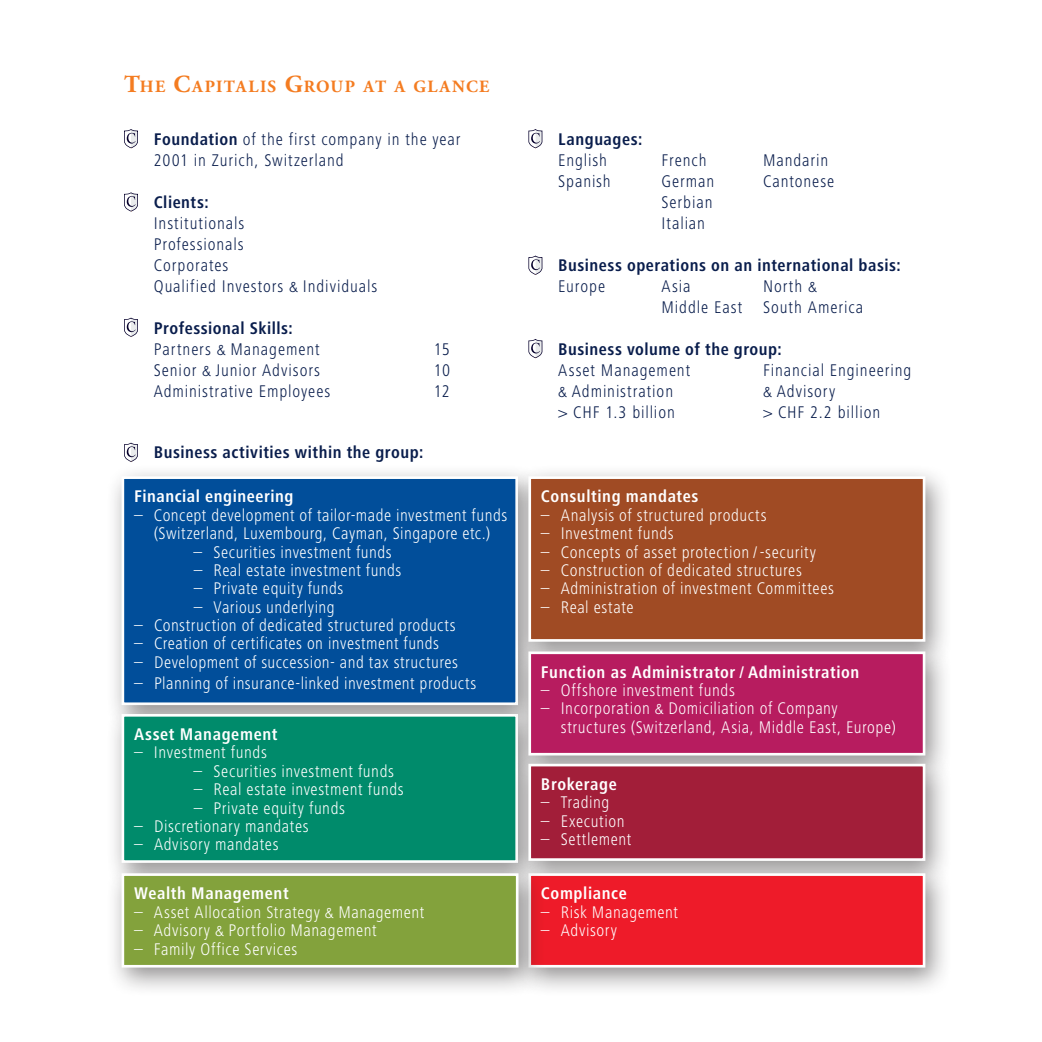
<style>
.page{position:relative;width:1042px;height:1042px;background:#fff}
.page>*{position:absolute;margin:0;border:0;box-sizing:border-box;transform-origin:0 0}
.t1{font:300 condensed 17.5px/18.4px "Frutiger Next LT";letter-spacing:.03em;color:#fff;text-align:center}
.t2{font:300 condensed 17.5px/21px "Frutiger Next LT";letter-spacing:.05em;color:#091d4c}
.t3{font:700 condensed 17.5px/21px "Frutiger Next LT";letter-spacing:.03em;color:#091d4c}
.t4{font:700 condensed 17.5px "Frutiger Next LT";letter-spacing:.035em;color:#fff}
.t5{font:700 17.15px "Adobe Garamond Pro";letter-spacing:.08em;color:#f47c21}
.s1{font-size:24.5px}
.s2{font-weight:700}
.s3{font-family:"Akzidenz Grotesk";font-stretch:normal;font-size:14px}
.s4{font-weight:300}
.s5{font-family:"Akzidenz Grotesk";font-weight:300;font-stretch:normal;font-size:14px}
</style>
<div class="page">
<svg style="left:124px;top:129px;width:14px;height:20px"></svg>
<svg style="left:528px;top:129px;width:14px;height:20px"></svg>
<svg style="left:124px;top:192px;width:14px;height:20px"></svg>
<svg style="left:528px;top:255px;width:14px;height:20px"></svg>
<svg style="left:124px;top:317px;width:14px;height:20px"></svg>
<svg style="left:124px;top:442px;width:14px;height:20px"></svg>
<svg style="left:528px;top:339px;width:14px;height:20px"></svg>
<div style="left:105px;top:463px;width:440px;height:272px;background:#231f20;opacity:.5"></div>
<div style="left:123px;top:478px;width:394px;height:226px;background:#014e9a"></div>
<div style="left:122px;top:476px;width:396px;height:229px;border:3px solid #fff"></div>
<div style="left:105px;top:701px;width:440px;height:192px;background:#231f20;opacity:.5"></div>
<div style="left:123px;top:715px;width:394px;height:146px;background:#008b6b"></div>
<div style="left:122px;top:714px;width:396px;height:149px;border:3px solid #fff"></div>
<div style="left:512px;top:463px;width:440px;height:209px;background:#231f20;opacity:.5"></div>
<div style="left:530px;top:478px;width:394px;height:162px;background:#a04b24"></div>
<div style="left:528px;top:476px;width:397px;height:166px;border:3px solid #fff"></div>
<div style="left:512px;top:638px;width:440px;height:147px;background:#231f20;opacity:.5"></div>
<div style="left:530px;top:653px;width:394px;height:101px;background:#b71c5f"></div>
<div style="left:528px;top:651px;width:397px;height:104px;border:3px solid #fff"></div>
<div style="left:512px;top:750px;width:440px;height:141px;background:#231f20;opacity:.5"></div>
<div style="left:530px;top:765px;width:394px;height:94px;background:#a21e39"></div>
<div style="left:528px;top:764px;width:397px;height:97px;border:3px solid #fff"></div>
<div style="left:512px;top:860px;width:440px;height:138px;background:#231f20;opacity:.5"></div>
<div style="left:530px;top:874px;width:394px;height:92px;background:#ee1b29"></div>
<div style="left:528px;top:873px;width:397px;height:94px;border:3px solid #fff"></div>
<div style="left:105px;top:860px;width:440px;height:138px;background:#231f20;opacity:.5"></div>
<div style="left:123px;top:874px;width:394px;height:92px;background:#83a23c"></div>
<div style="left:122px;top:873px;width:396px;height:94px;border:3px solid #fff"></div>
<p class="t5" style="left:124px;top:77px;width:367px"><span class="s1">T</span>HE <span class="s1">C</span>APITALIS <span class="s1">G</span>ROUP AT A GLANCE</p>
<p class="t2" style="left:154px;top:129px;width:308px"><span class="s2">Foundation</span> of the first company in the year<br>2001 in Zurich, Switzerland</p>
<p class="t3" style="left:154px;top:192px;width:56px">Clients:</p>
<p class="t2" style="left:154px;top:213px;width:225px">Institutionals<br>Professionals<br>Corporates<br>Qualified Investors <span class="s3">&amp;</span> Individuals</p>
<p class="t3" style="left:154px;top:318px;width:167px">Professional Skills:<br><span class="s4">Partners</span> <span class="s5">&amp;</span> <span class="s4">Management</span></p>
<p class="t2" style="left:434px;top:339px;width:17px">15</p>
<p class="t2" style="left:154px;top:360px;width:168px">Senior <span class="s3">&amp;</span> Junior Advisors</p>
<p class="t2" style="left:434px;top:360px;width:18px">10</p>
<p class="t2" style="left:154px;top:381px;width:178px">Administrative Employees</p>
<p class="t2" style="left:434px;top:381px;width:18px">12</p>
<p class="t3" style="left:154px;top:441px;width:271px">Business activities within the group:</p>
<p class="t4" style="left:134px;top:487px;width:161px">Financial engineering</p>
<p class="t1" style="left:134px;top:506px;width:375px">– Concept development of tailor-made investment funds (Switzerland, Luxembourg, Cayman, Singapore etc.)</p>
<p class="t1" style="left:194px;top:543px;width:199px">– Securities investment funds</p>
<p class="t1" style="left:194px;top:561px;width:209px">– Real estate investment funds</p>
<p class="t1" style="left:194px;top:579px;width:151px">– Private equity funds</p>
<p class="t1" style="left:194px;top:598px;width:143px">– Various underlying</p>
<p class="t1" style="left:134px;top:616px;width:323px">– Construction of dedicated structured products</p>
<p class="t1" style="left:134px;top:634px;width:306px">– Creation of certificates on investment funds</p>
<p class="t1" style="left:134px;top:653px;width:325px">– Development of succession- and tax structures</p>
<p class="t1" style="left:134px;top:674px;width:344px">– Planning of insurance-linked investment products</p>
<p class="t4" style="left:134px;top:724px;width:145px">Asset Management</p>
<p class="t1" style="left:134px;top:743px;width:134px">– Investment funds</p>
<p class="t1" style="left:194px;top:762px;width:202px">– Securities investment funds</p>
<p class="t1" style="left:194px;top:780px;width:212px">– Real estate investment funds</p>
<p class="t1" style="left:194px;top:798px;width:153px">– Private equity funds</p>
<p class="t1" style="left:134px;top:817px;width:176px">– Discretionary mandates</p>
<p class="t1" style="left:134px;top:835px;width:146px">– Advisory mandates</p>
<p class="t4" style="left:134px;top:884px;width:156px">Wealth Management</p>
<p class="t1" style="left:134px;top:903px;width:292px">– Asset Allocation Strategy <span class="s3">&amp;</span> Management</p>
<p class="t1" style="left:134px;top:921px;width:244px">– Advisory <span class="s3">&amp;</span> Portfolio Management</p>
<p class="t1" style="left:134px;top:939px;width:165px">– Family Office Services</p>
<p class="t3" style="left:558px;top:129px;width:86px">Languages:</p>
<p class="t2" style="left:558px;top:150px;width:50px">English</p>
<p class="t2" style="left:661px;top:150px;width:47px">French</p>
<p class="t2" style="left:763px;top:150px;width:67px">Mandarin</p>
<p class="t2" style="left:558px;top:171px;width:54px">Spanish</p>
<p class="t2" style="left:661px;top:171px;width:54px">German</p>
<p class="t2" style="left:763px;top:171px;width:73px">Cantonese</p>
<p class="t2" style="left:661px;top:192px;width:53px">Serbian<br>Italian</p>
<p class="t3" style="left:558px;top:255px;width:344px">Business operations on an international basis:</p>
<p class="t2" style="left:558px;top:276px;width:48px">Europe</p>
<p class="t2" style="left:661px;top:276px;width:31px">Asia</p>
<p class="t2" style="left:661px;top:276px;width:203px;text-indent:102px">North <span class="s3">&amp;<br></span>Middle East South America</p>
<p class="t3" style="left:558px;top:339px;width:225px">Business volume of the group:</p>
<p class="t2" style="left:558px;top:360px;width:133px">Asset Management</p>
<p class="t2" style="left:763px;top:360px;width:150px">Financial Engineering</p>
<p class="t2" style="left:558px;top:381px;width:116px"><span class="s3">&amp;</span> Administration</p>
<p class="t2" style="left:763px;top:381px;width:74px"><span class="s3">&amp;</span> Advisory</p>
<p class="t2" style="left:558px;top:402px;width:118px">&gt; CHF 1.3 billion</p>
<p class="t2" style="left:763px;top:402px;width:119px">&gt; CHF 2.2 billion</p>
<p class="t4" style="left:541px;top:487px;width:159px">Consulting mandates</p>
<p class="t1" style="left:541px;top:506px;width:227px">– Analysis of structured products</p>
<p class="t1" style="left:541px;top:524px;width:134px">– Investment funds</p>
<p class="t1" style="left:541px;top:543px;width:276px">– Concepts of asset protection /-security</p>
<p class="t1" style="left:541px;top:561px;width:262px">– Construction of dedicated structures</p>
<p class="t1" style="left:541px;top:579px;width:294px">– Administration of investment Committees</p>
<p class="t1" style="left:541px;top:598px;width:94px">– Real estate</p>
<p class="t4" style="left:541px;top:662px;width:320px">Function as Administrator / Administration</p>
<p class="t1" style="left:541px;top:681px;width:195px">– Offshore investment funds</p>
<p class="t1" style="left:561px;top:699px;width:337px;text-align:left;text-indent:-20px">– Incorporation <span class="s3">&amp;</span> Domiciliation of Company structures (Switzerland, Asia, Middle East, Europe)</p>
<p class="t4" style="left:541px;top:774px;width:77px">Brokerage</p>
<p class="t1" style="left:541px;top:793px;width:70px">– Trading</p>
<p class="t1" style="left:541px;top:812px;width:85px">– Execution</p>
<p class="t1" style="left:541px;top:830px;width:92px">– Settlement</p>
<p class="t4" style="left:541px;top:884px;width:87px">Compliance</p>
<p class="t1" style="left:541px;top:903px;width:139px">– Risk Management</p>
<p class="t1" style="left:541px;top:921px;width:77px">– Advisory</p>
</div>
